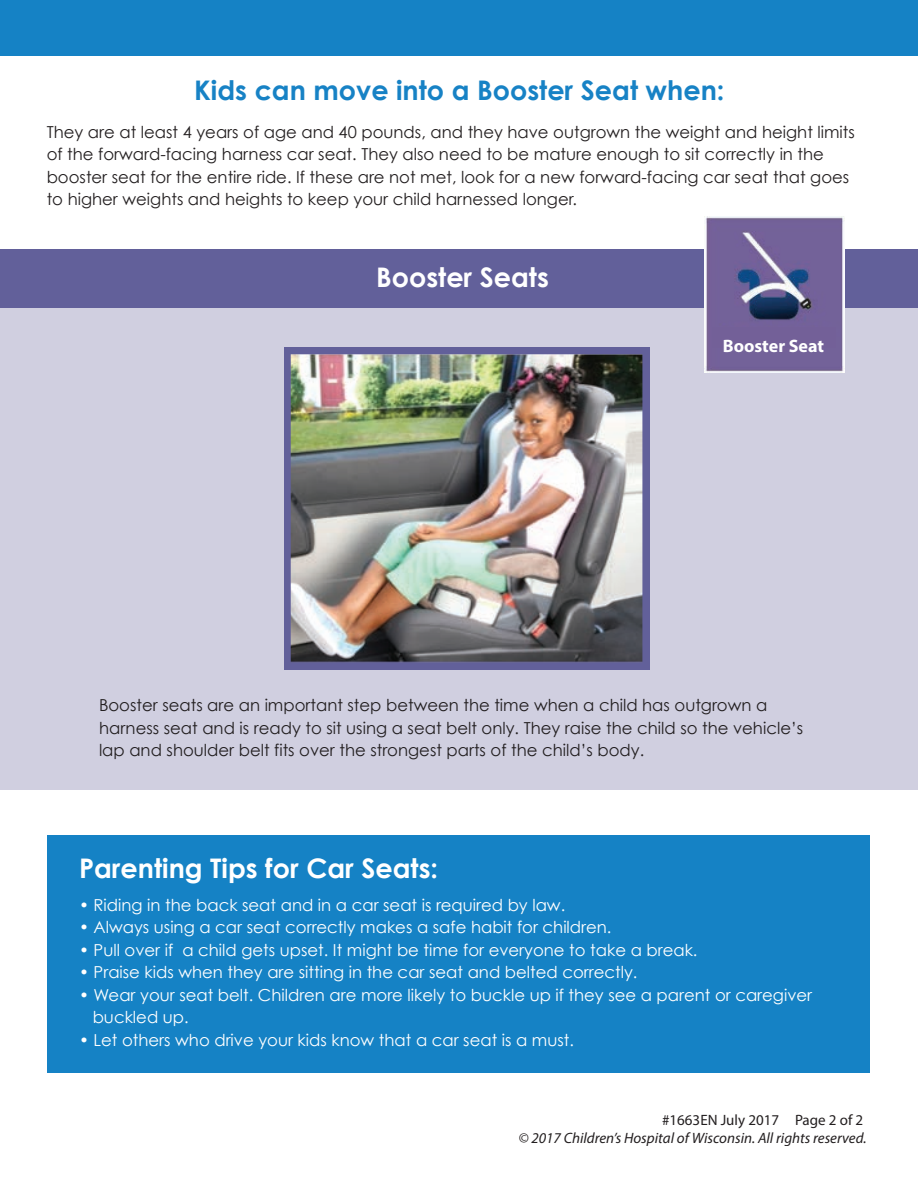
<style>
.page{position:relative;width:918px;height:1188px;background:#fff}
.page>*{position:absolute;margin:0;border:0;box-sizing:border-box;transform-origin:0 0}
.t1{font:700 27px "Century Gothic";color:#fff}
.t2{font:700 27px "Century Gothic";color:#1782c5}
.t3{font:700 18px "Myriad Pro";color:#fff}
.t4{font:16.5px/22.5px "Century Gothic";color:#231f20}
.t5{font:16.5px/22.5px "Century Gothic";color:#fff}
.t6{font:italic 15px "Myriad Pro";color:#231f20}
.t7{font:15px "Myriad Pro";color:#231f20}
</style>
<div class="page">
<div style="left:0;top:0;width:918px;height:55px;background:#1582c5"></div>
<div style="left:0;top:267px;width:918px;height:523px;background:#d0cfe0"></div>
<div style="left:0;top:249px;width:918px;height:58px;background:#62609a"></div>
<div style="left:284px;top:347px;width:366px;height:322px;background:#62609a"></div>
<img style="left:291px;top:354px;width:351px;height:309px">
<img style="left:704px;top:216px;width:140px;height:157px">
<div style="left:47px;top:836px;width:822px;height:237px;background:#1582c5"></div>
<div style="left:713px;top:327px;width:123px;height:21px;background:#736098"></div>
<h1 class="t2" style="left:194px;top:73px;width:532px">Kids can move into a Booster Seat when:</h1>
<p class="t4" style="left:47px;top:120px;width:810px">They are at least 4 years of age and 40 pounds, and they have outgrown the weight and height limits of the forward-facing harness car seat. They also need to be mature enough to sit correctly in the booster seat for the entire ride. If these are not met, look for a new forward-facing car seat that goes to higher weights and heights to keep your child harnessed longer.</p>
<h1 class="t1" style="left:376px;top:260px;width:174px">Booster Seats</h1>
<p class="t3" style="left:723px;top:334px;width:103px">Booster Seat</p>
<p class="t4" style="left:99px;top:693px;width:706px">Booster seats are an important step between the time when a child has outgrown a harness seat and is ready to sit using a seat belt only. They raise the child so the vehicle’s lap and shoulder belt fits over the strongest parts of the child’s body.</p>
<h1 class="t1" style="left:79px;top:851px;width:361px">Parenting Tips for Car Seats:</h1>
<p class="t5" style="left:79px;top:893px;width:488px">• Riding in the back seat and in a car seat is required by law.</p>
<p class="t5" style="left:79px;top:916px;width:534px">• Always using a car seat correctly makes a safe habit for children.</p>
<p class="t5" style="left:79px;top:938px;width:620px">• Pull over if a child gets upset. It might be time for everyone to take a break.</p>
<p class="t5" style="left:79px;top:961px;width:560px">• Praise kids when they are sitting in the car seat and belted correctly.</p>
<p class="t5" style="left:93px;top:983px;width:721px;text-indent:-14px">• Wear your seat belt. Children are more likely to buckle up if they see a parent or caregiver buckled up.</p>
<p class="t5" style="left:79px;top:1028px;width:497px">• Let others who drive your kids know that a car seat is a must.</p>
<p class="t7" style="left:662px;top:1110px;width:203px">#1663EN July 2017 Page 2 of 2</p>
<p class="t6" style="left:519px;top:1128px;width:349px">© 2017 Children’s Hospital of Wisconsin. All rights reserved.</p>
</div>
